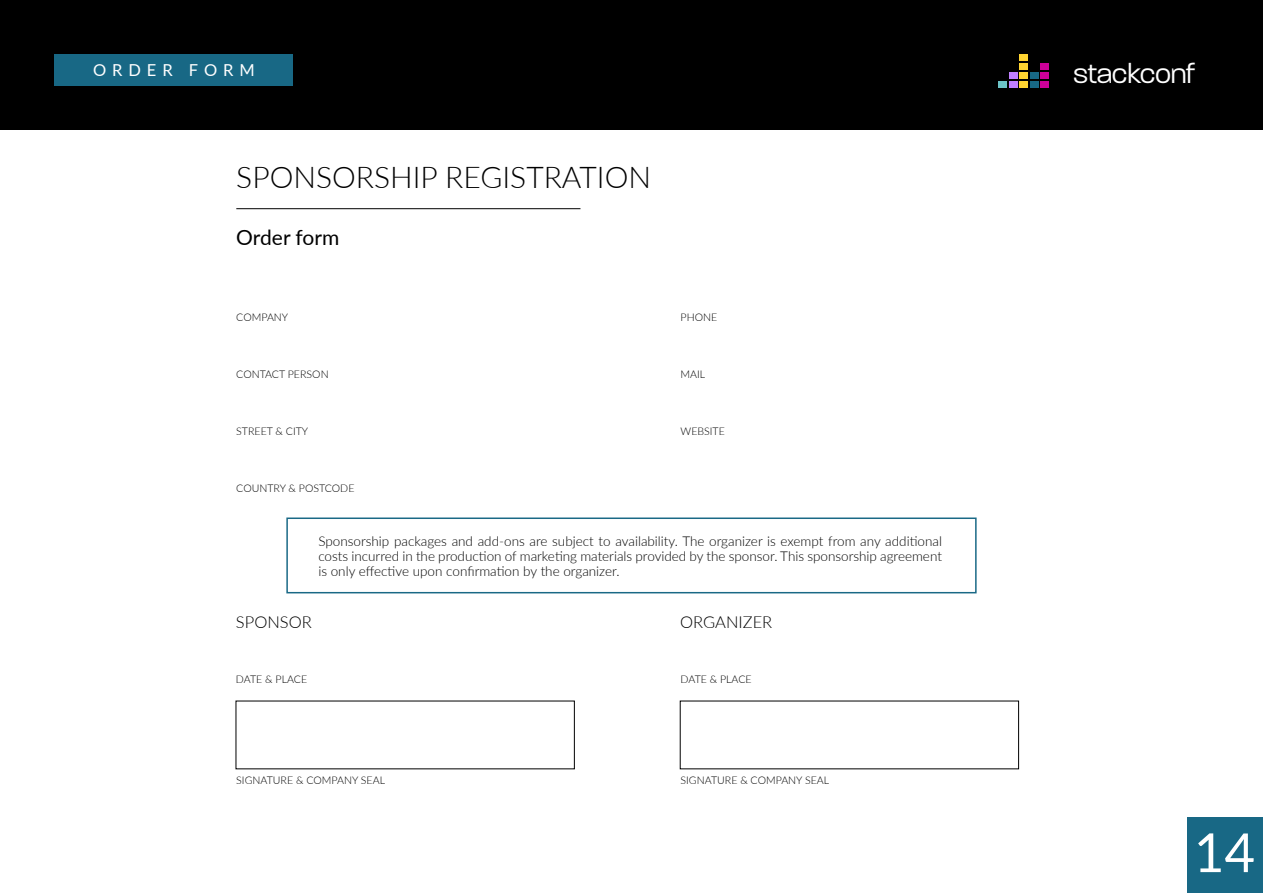
<style>
.page{position:relative;width:1263px;height:893px;background:#fff}
.page>*{position:absolute;margin:0;border:0;box-sizing:border-box;transform-origin:0 0}
.t1{font:53.85px "Lato";color:#fff}
.t2{font:300 30px "Lato";color:#000}
.t3{font:300 28.5px "Paralucent";letter-spacing:-.01em;color:#fff}
.t4{font:21px "Lato";color:#000}
.t5{font:300 16.5px "Lato";color:#000101}
.t6{font:16.5px "Lato";letter-spacing:.36em;color:#fff}
.t7{font:300 13.5px/15px "Lato";color:#000101;text-align:justify}
.t8{font:300 10.65px "Lato";color:#000101}
</style>
<div class="page">
<div style="left:0;top:0;width:1263px;height:130px;background:#000"></div>
<div style="left:55px;top:54px;width:238px;height:32px;background:#186885"></div>
<div style="left:1009px;top:81px;width:8px;height:7px;background:#bf7fff"></div>
<div style="left:1019px;top:81px;width:9px;height:7px;background:#ffd431"></div>
<div style="left:1030px;top:81px;width:8px;height:7px;background:#186885"></div>
<div style="left:1040px;top:81px;width:8px;height:7px;background:#c09"></div>
<div style="left:1009px;top:72px;width:8px;height:7px;background:#bf7fff"></div>
<div style="left:1019px;top:72px;width:9px;height:7px;background:#ffd431"></div>
<div style="left:1019px;top:63px;width:9px;height:7px;background:#ffd431"></div>
<div style="left:1019px;top:54px;width:9px;height:7px;background:#ffd431"></div>
<div style="left:1030px;top:72px;width:8px;height:7px;background:#186885"></div>
<div style="left:1040px;top:72px;width:8px;height:7px;background:#c09"></div>
<div style="left:1040px;top:63px;width:8px;height:7px;background:#c09"></div>
<div style="left:998px;top:81px;width:9px;height:7px;background:#6cc3c7"></div>
<div style="left:1187px;top:817px;width:76px;height:76px;background:#186885"></div>
<hr style="left:236px;top:208px;width:344px;height:1px;background:#000">
<div style="left:286px;top:517px;width:690px;height:76px;border:2px solid #1a6986"></div>
<p class="t6" style="left:93px;top:59px;width:163px">ORDER FORM</p>
<h3 class="t3" style="left:1074px;top:57px;width:123px">stackconf</h3>
<h2 class="t2" style="left:236px;top:156px;width:416px">SPONSORSHIP REGISTRATION</h2>
<h3 class="t4" style="left:236px;top:223px;width:105px">Order form</h3>
<p class="t8" style="left:236px;top:309px;width:53px">COMPANY</p>
<p class="t8" style="left:236px;top:367px;width:94px">CONTACT PERSON</p>
<p class="t8" style="left:236px;top:424px;width:73px">STREET &amp; CITY</p>
<p class="t8" style="left:236px;top:481px;width:120px">COUNTRY &amp; POSTCODE</p>
<p class="t8" style="left:680px;top:310px;width:38px">PHONE</p>
<p class="t8" style="left:680px;top:367px;width:26px">MAIL</p>
<p class="t8" style="left:680px;top:424px;width:46px">WEBSITE</p>
<p class="t7" style="left:318px;top:533px;width:625px">Sponsorship packages and add-ons are subject to availability. The organizer is exempt from any additional costs incurred in the production of marketing materials provided by the sponsor. This sponsorship agreement is only effective upon confirmation by the organizer.</p>
<p class="t5" style="left:236px;top:611px;width:77px">SPONSOR</p>
<p class="t5" style="left:680px;top:611px;width:94px">ORGANIZER</p>
<p class="t8" style="left:236px;top:671px;width:73px">DATE &amp; PLACE</p>
<p class="t8" style="left:680px;top:671px;width:73px">DATE &amp; PLACE</p>
<p class="t8" style="left:236px;top:773px;width:150px">SIGNATURE &amp; COMPANY SEAL</p>
<p class="t8" style="left:680px;top:773px;width:150px">SIGNATURE &amp; COMPANY SEAL</p>
<h1 class="t1" style="left:1194px;top:814px;width:63px">14</h1>
</div>
